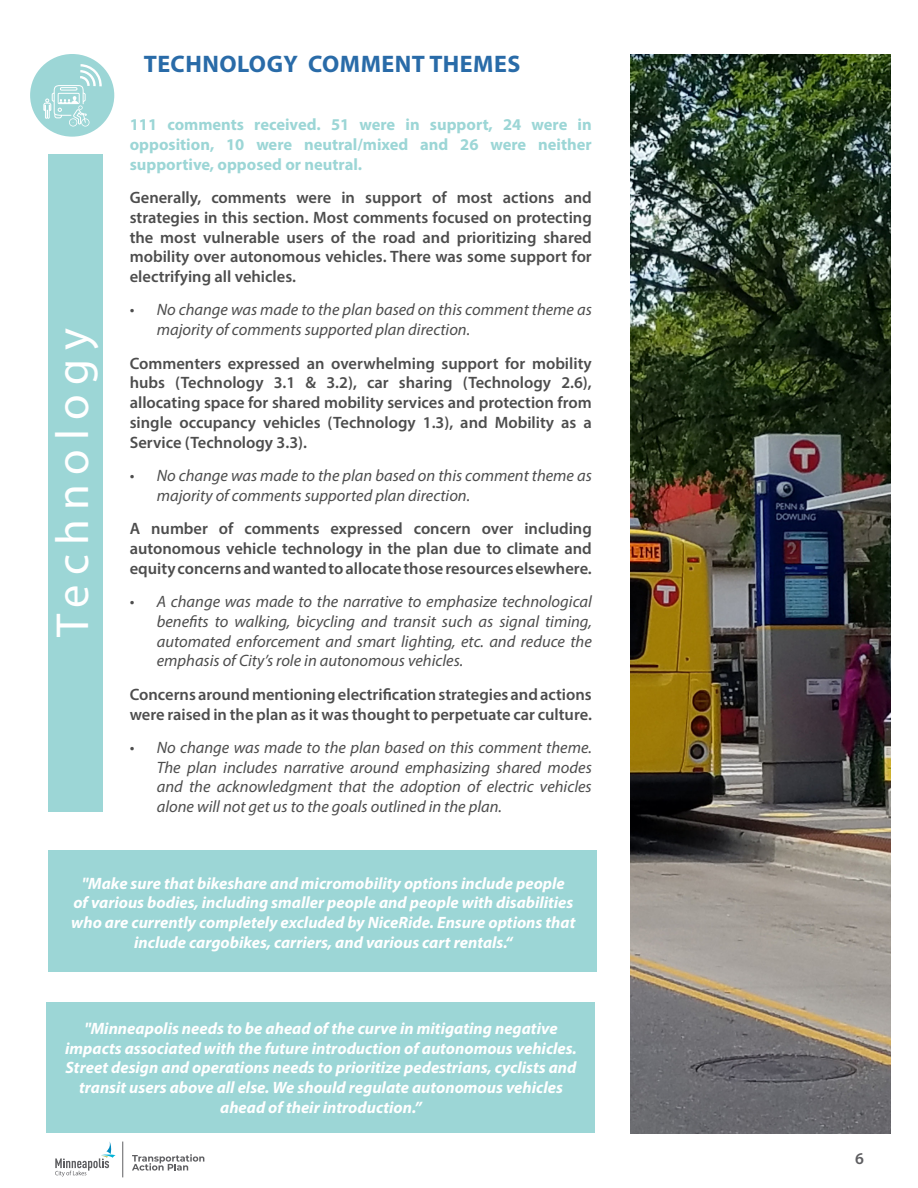
<style>
.page{position:relative;width:918px;height:1188px;background:#fff}
.page>*{position:absolute;margin:0;border:0;box-sizing:border-box;transform-origin:0 0}
.t1{font:46.5px "Myriad Pro";letter-spacing:.2em;color:#fff}
.t2{font:700 24px "Myriad Pro";letter-spacing:.02em;color:#296ba8}
.t3{font:600 16.5px/19.8px "Myriad Pro";color:#4d4d4d;text-align:justify}
.t4{font:italic 16.5px/19.8px "Myriad Pro";color:#4d4d4d}
.t5{font:italic 700 16.5px/19.8px "Myriad Pro";color:#fff;text-align:center}
.t6{font:700 16.5px/19.8px "Myriad Pro";color:#9cd6d6;text-align:justify}
.t7{font:600 16.5px "Myriad Pro";color:#5e5e61}
</style>
<div class="page">
<div style="left:48px;top:850px;width:549px;height:122px;background:#9cd6d6"></div>
<div style="left:46px;top:1002px;width:550px;height:131px;background:#9cd6d6"></div>
<div style="left:48px;top:154px;width:55px;height:658px;background:#9cd6d6"></div>
<svg style="left:55px;top:1142px;width:61px;height:35px"></svg>
<hr style="left:122px;top:1142px;width:1px;height:35px;background:#5e5e61">
<svg style="left:132px;top:1154px;width:72px;height:17px"></svg>
<div style="left:30px;top:54px;width:84px;height:83px;background:#9cd6d6;border-radius:50%"></div>
<svg style="left:43px;top:64px;width:59px;height:63px"></svg>
<img style="left:630px;top:54px;width:261px;height:1080px">
<h1 class="t1" style="left:44px;top:637px;width:311px;rotate:-90deg">Technology</h1>
<h2 class="t2" style="left:144px;top:48px;width:378px">TECHNOLOGY COMMENT THEMES</h2>
<p class="t6" style="left:130px;top:114px;width:464px">111 comments received. 51 were in support, 24 were in opposition, 10 were neutral/mixed and 26 were neither supportive, opposed or neutral.</p>
<p class="t3" style="left:130px;top:187px;width:464px">Generally, comments were in support of most actions and strategies in this section. Most comments focused on protecting the most vulnerable users of the road and prioritizing shared mobility over autonomous vehicles. There was some support for electrifying all vehicles.</p>
<p class="t4" style="left:157px;top:300px;width:437px;text-indent:-27px">• No change was made to the plan based on this comment theme as majority of comments supported plan direction.</p>
<p class="t3" style="left:130px;top:353px;width:464px">Commenters expressed an overwhelming support for mobility hubs (Technology 3.1 &amp; 3.2), car sharing (Technology 2.6), allocating space for shared mobility services and protection from single occupancy vehicles (Technology 1.3), and Mobility as a Service (Technology 3.3).</p>
<p class="t4" style="left:157px;top:465px;width:437px;text-indent:-27px">• No change was made to the plan based on this comment theme as majority of comments supported plan direction.</p>
<p class="t3" style="left:130px;top:518px;width:464px">A number of comments expressed concern over including autonomous vehicle technology in the plan due to climate and equity concerns and wanted to allocate those resources elsewhere.</p>
<p class="t4" style="left:157px;top:591px;width:437px;text-align:justify;text-indent:-27px">• A change was made to the narrative to emphasize technological benefits to walking, bicycling and transit such as signal timing, automated enforcement and smart lighting, etc. and reduce the emphasis of City’s role in autonomous vehicles.</p>
<p class="t3" style="left:130px;top:684px;width:464px">Concerns around mentioning electrification strategies and actions were raised in the plan as it was thought to perpetuate car culture.</p>
<p class="t4" style="left:157px;top:737px;width:437px;text-align:justify;text-indent:-27px">• No change was made to the plan based on this comment theme.<br>The plan includes narrative around emphasizing shared modes and the acknowledgment that the adoption of electric vehicles alone will not get us to the goals outlined in the plan.</p>
<p class="t5" style="left:71px;top:873px;width:506px">"Make sure that bikeshare and micromobility options include people<br>of various bodies, including smaller people and people with disabilities who are currently completely excluded by NiceRide. Ensure options that include cargobikes, carriers, and various cart rentals.“</p>
<p class="t5" style="left:65px;top:1018px;width:513px">"Minneapolis needs to be ahead of the curve in mitigating negative impacts associated with the future introduction of autonomous vehicles.<br>Street design and operations needs to prioritize pedestrians, cyclists and transit users above all else. We should regulate autonomous vehicles ahead of their introduction.”</p>
<p class="t7" style="left:855px;top:1148px;width:10px">6</p>
</div>
